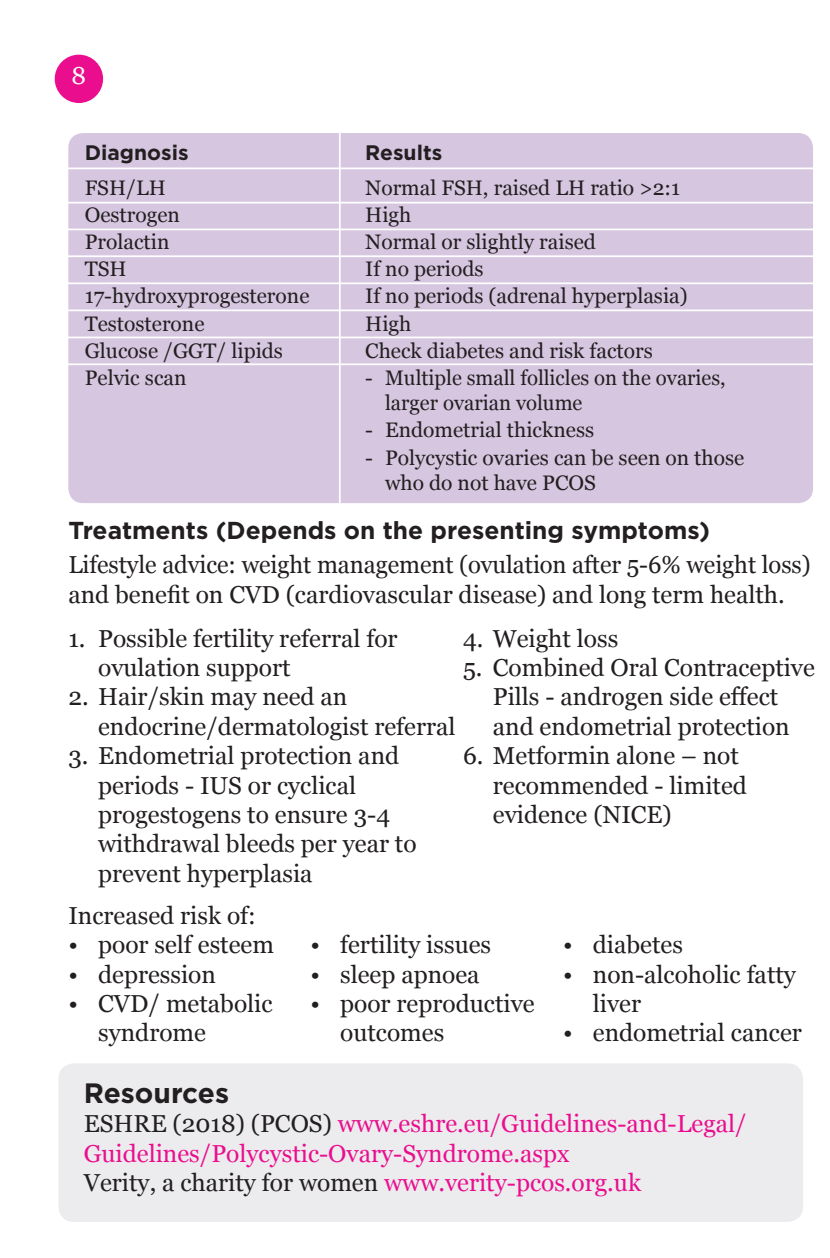
<style>
.page{position:relative;width:830px;height:1258px;background:#fff}
.page>*{position:absolute;margin:0;border:0;box-sizing:border-box;transform-origin:0 0}
.t1{font:700 28px "Gotham";color:#231f20}
.t2{font:24.5px/29.4px "Georgia";color:#231f20}
.t3{font:24.5px/29.4px "Georgia";color:#ea0e8e}
.t4{font:700 24.5px "Gotham";color:#231f20}
.t5{font:24.5px "Georgia";color:#fff}
.t6{font:21px/27.3px "Georgia";color:#231f20}
.t7{font:700 21px "Gotham";color:#231f20}
.s1{color:#231f20}
</style>
<div class="page">
<div style="left:55px;top:55px;width:48px;height:48px;background:#ea0e8e;border-radius:50%"></div>
<div style="left:68px;top:133px;width:744px;height:370px;background:#d6c6e0;border-radius:15px"></div>
<hr style="left:339px;top:127px;width:1px;height:382px;background:#fff">
<hr style="left:65px;top:202px;width:754px;height:1px;background:#fff">
<hr style="left:65px;top:229px;width:754px;height:1px;background:#fff">
<hr style="left:65px;top:255px;width:754px;height:2px;background:#fff">
<hr style="left:65px;top:282px;width:754px;height:2px;background:#fff">
<hr style="left:65px;top:309px;width:754px;height:2px;background:#fff">
<hr style="left:65px;top:337px;width:754px;height:1px;background:#fff">
<hr style="left:65px;top:363px;width:754px;height:2px;background:#fff">
<hr style="left:65px;top:167px;width:754px;height:2px;background:#fff">
<div style="left:58px;top:1063px;width:744px;height:159px;background:#ececee;border-radius:16px"></div>
<p class="t5" style="left:72px;top:58px;width:16px">8</p>
<p class="t7" style="left:85px;top:138px;width:105px">Diagnosis</p>
<p class="t6" style="left:85px;top:173px;width:226px">FSH/LH<br>Oestrogen<br>Prolactin<br>TSH<br>17-hydroxyprogesterone<br>Testosterone<br>Glucose /GGT/ lipids<br>Pelvic scan</p>
<p class="t7" style="left:365px;top:138px;width:79px">Results</p>
<p class="t6" style="left:365px;top:173px;width:324px">Normal FSH, raised LH ratio &gt;2:1<br>High<br>Normal or slightly raised<br>If no periods<br>If no periods (adrenal hyperplasia)<br>High<br>Check diabetes and risk factors</p>
<p class="t6" style="left:385px;top:364px;width:342px;line-height:25.2px;text-indent:-20px">- Multiple small follicles on the ovaries, larger ovarian volume</p>
<p class="t6" style="left:365px;top:416px;width:230px">- Endometrial thickness</p>
<p class="t6" style="left:385px;top:444px;width:360px;line-height:25.2px;text-indent:-20px">- Polycystic ovaries can be seen on those who do not have PCOS</p>
<p class="t4" style="left:68px;top:514px;width:643px">Treatments (Depends on the presenting symptoms)</p>
<p class="t2" style="left:68px;top:549px;width:743px">Lifestyle advice: weight management (ovulation after 5-6% weight loss) and benefit on CVD (cardiovascular disease) and long term health.</p>
<p class="t2" style="left:98px;top:622px;width:301px;text-indent:-30px">1. Possible fertility referral for ovulation support</p>
<p class="t2" style="left:98px;top:681px;width:359px;text-indent:-30px">2. Hair/skin may need an endocrine/dermatologist referral</p>
<p class="t2" style="left:98px;top:740px;width:320px;text-indent:-30px">3. Endometrial protection and periods - IUS or cyclical progestogens to ensure 3-4 withdrawal bleeds per year to prevent hyperplasia</p>
<p class="t2" style="left:463px;top:622px;width:157px">4. Weight loss</p>
<p class="t2" style="left:463px;top:652px;width:353px;text-align:center">5. Combined Oral Contraceptive<br>Pills - androgen side effect<br>and endometrial protection</p>
<p class="t2" style="left:492px;top:740px;width:255px;text-indent:-30px">6. Metformin alone – not recommended - limited evidence (NICE)</p>
<p class="t2" style="left:68px;top:899px;width:189px">Increased risk of:</p>
<p class="t2" style="left:68px;top:929px;width:207px">• poor self esteem</p>
<p class="t2" style="left:68px;top:958px;width:149px">• depression</p>
<p class="t2" style="left:98px;top:988px;width:176px;text-indent:-30px">• CVD/ metabolic syndrome</p>
<p class="t2" style="left:310px;top:929px;width:182px">• fertility issues</p>
<p class="t2" style="left:310px;top:958px;width:171px">• sleep apnoea</p>
<p class="t2" style="left:340px;top:988px;width:196px;text-indent:-30px">• poor reproductive outcomes</p>
<p class="t2" style="left:563px;top:929px;width:121px">• diabetes</p>
<p class="t2" style="left:592px;top:958px;width:204px;text-indent:-30px">• non-alcoholic fatty liver</p>
<p class="t2" style="left:563px;top:1017px;width:240px">• endometrial cancer</p>
<p class="t1" style="left:84px;top:1074px;width:147px">Resources</p>
<p class="t3" style="left:84px;top:1108px;width:664px"><span class="s1">ESHRE (2018) (PCOS)</span> www.eshre.eu/Guidelines-and-Legal/<br>Guidelines/Polycystic-Ovary-Syndrome.aspx<br><span class="s1">Verity, a charity for women</span> www.verity-pcos.org.uk</p>
</div>
